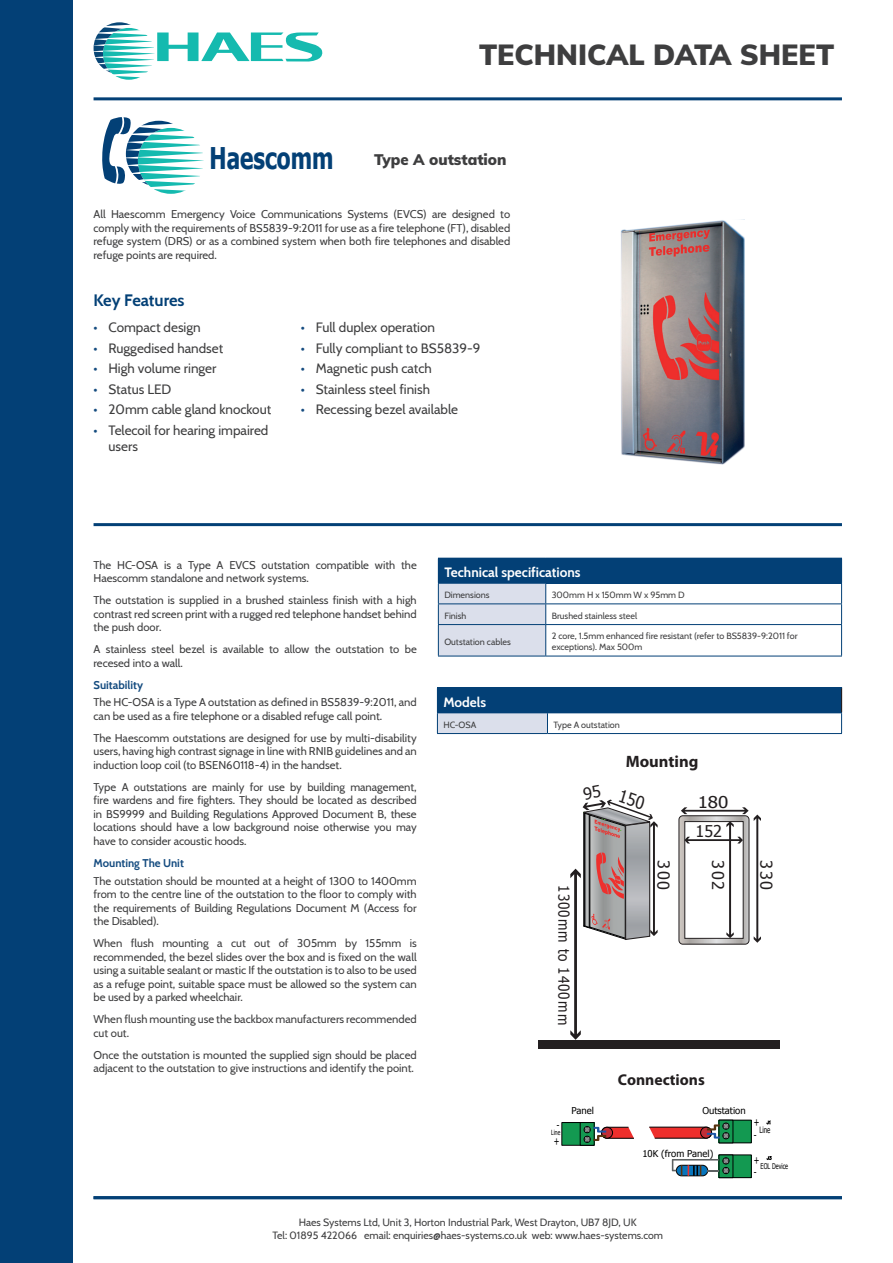
<style>
.page{position:relative;width:893px;height:1263px;background:#fff}
.page>*{position:absolute;margin:0;border:0;box-sizing:border-box;transform-origin:0 0}
.t1{font:700 29.85px "Tahoma";color:#034076;scale:.75 1}
.t2{font:900 28.5px "Muli";color:#3e3e3f}
.Specification_Header{font:700 16.5px "Cabin";letter-spacing:-.005em;color:#034076}
.t3{font:700 16.5px "Myriad Pro";color:#231f20}
.t4{font:16.2px "Tahoma";letter-spacing:.095em;color:#231f20}
.t5{font:16.2px "Tahoma";letter-spacing:.095em;color:#231f20;scale:1.16 1}
.t6{font:700 15.6px "Myriad Pro";color:#231f20}
.Product_Description{font:900 15px "Muli";color:#3e3e3f}
.t7{font:15px "Tahoma";color:#231f20;scale:.9 1}
.t8{font:13.5px/16.2px "Cabin";color:#3e3e3f}
.Table_Header{font:700 13.5px "Cabin";color:#fff}
.t9{font:11.25px/13.5px "Cabin";color:#3e3e3f;text-align:justify}
.t10{font:700 11.25px "Cabin";color:#154c80}
.t11{font:11.1px/12.1px "Tahoma";color:#000001;scale:.7 1}
.t12{font:10.5px/12.6px "Cabin";color:#3e3e3f;text-align:center}
.t13{font:9.45px "Tahoma";color:#000001}
.Table_text{font:9px/10.8px "Cabin";color:#3e3e3f}
.t14{font:8.7px "Tahoma";color:#000001;scale:.7 1}
.t15{font:7.95px "Tahoma";color:#000001;scale:.7 1}
.t16{font:7.05px "Tahoma";color:#000001;scale:.7 1}
.s1{color:#154c80}
</style>
<div class="page">
<div style="left:0;top:0;width:72px;height:1263px;background:#034076"></div>
<hr style="left:94px;top:97px;width:748px;height:3px;background:#034076">
<svg style="left:94px;top:22px;width:229px;height:58px"></svg>
<svg style="left:102px;top:117px;width:102px;height:77px"></svg>
<img style="left:621px;top:220px;width:124px;height:244px">
<hr style="left:94px;top:523px;width:748px;height:3px;background:#034076">
<hr style="left:94px;top:1196px;width:748px;height:3px;background:#034076">
<div style="left:437px;top:688px;width:405px;height:25px;background:#034076"></div>
<div style="left:437px;top:713px;width:110px;height:20px;background:#dbdfeb"></div>
<hr style="left:437px;top:687px;width:110px;height:1px;background:#034076">
<hr style="left:547px;top:687px;width:295px;height:1px;background:#034076">
<svg style="left:437px;top:713px;width:1px;height:20px"></svg>
<svg style="left:547px;top:713px;width:1px;height:20px"></svg>
<svg style="left:841px;top:688px;width:1px;height:45px"></svg>
<hr style="left:437px;top:733px;width:110px;height:1px;background:#034076">
<hr style="left:547px;top:733px;width:295px;height:1px;background:#034076">
<div style="left:438px;top:558px;width:404px;height:25px;background:#034076"></div>
<hr style="left:546px;top:583px;width:296px;height:1px;background:#034076">
<hr style="left:546px;top:603px;width:296px;height:1px;background:#034076">
<svg style="left:438px;top:583px;width:108px;height:73px;background:#d2d8e6"></svg>
<svg style="left:841px;top:584px;width:1px;height:40px"></svg>
<hr style="left:438px;top:624px;width:108px;height:1px;background:#034076">
<hr style="left:438px;top:625px;width:1px;height:31px;background:#034076">
<hr style="left:546px;top:624px;width:296px;height:1px;background:#034076">
<hr style="left:545px;top:625px;width:1px;height:31px;background:#034076">
<hr style="left:841px;top:625px;width:1px;height:31px;background:#034076">
<hr style="left:438px;top:656px;width:108px;height:1px;background:#034076">
<hr style="left:546px;top:656px;width:296px;height:1px;background:#034076">
<svg style="left:766px;top:1120px;width:5px;height:5px"></svg>
<svg style="left:766px;top:1156px;width:6px;height:4px"></svg>
<div style="left:719px;top:1120px;width:32px;height:23px;background:#139951"></div>
<div style="left:719px;top:1120px;width:32px;height:23px;border:1px solid #000001"></div>
<div style="left:719px;top:1120px;width:14px;height:23px;border:1px solid #000001"></div>
<div style="left:719px;top:1155px;width:32px;height:23px;background:#139951"></div>
<div style="left:719px;top:1155px;width:32px;height:23px;border:1px solid #000001"></div>
<div style="left:719px;top:1155px;width:14px;height:23px;border:1px solid #000001"></div>
<svg style="left:672px;top:1157px;width:58px;height:19px"></svg>
<svg style="left:649px;top:1122px;width:81px;height:17px"></svg>
<div style="left:562px;top:1122px;width:32px;height:23px;background:#139951"></div>
<div style="left:562px;top:1122px;width:32px;height:23px;border:1px solid #000001"></div>
<div style="left:580px;top:1122px;width:14px;height:23px;border:1px solid #000001"></div>
<svg style="left:583px;top:1126px;width:51px;height:17px"></svg>
<div style="left:539px;top:1040px;width:241px;height:9px;background:#231f20"></div>
<svg style="left:678px;top:807px;width:83px;height:138px"></svg>
<svg style="left:570px;top:799px;width:88px;height:241px"></svg>
<p class="t1" style="left:210px;top:137px;width:167px">Haescomm</p>
<h2 class="t2" style="left:479px;top:34px;width:357px">TECHNICAL DATA SHEET</h2>
<p class="Product_Description" style="left:374px;top:148px;width:134px">Type A outstation</p>
<p class="t9" style="left:94px;top:207px;width:418px">All Haescomm Emergency Voice Communications Systems (EVCS) are designed to comply with the requirements of BS5839-9:2011 for use as a fire telephone (FT), disabled refuge system (DRS) or as a combined system when both fire telephones and disabled refuge points are required.</p>
<p class="Specification_Header" style="left:94px;top:287px;width:92px">Key Features</p>
<p class="t8" style="left:94px;top:319px;width:109px"><span class="s1">•</span> Compact design</p>
<p class="t8" style="left:94px;top:339px;width:131px"><span class="s1">•</span> Ruggedised handset</p>
<p class="t8" style="left:94px;top:360px;width:124px"><span class="s1">•</span> High volume ringer</p>
<p class="t8" style="left:94px;top:380px;width:79px"><span class="s1">•</span> Status LED</p>
<p class="t8" style="left:94px;top:400px;width:179px"><span class="s1">•</span> 20mm cable gland knockout</p>
<p class="t8" style="left:109px;top:421px;width:161px;text-indent:-15px"><span class="s1">•</span> Telecoil for hearing impaired users</p>
<p class="t8" style="left:301px;top:319px;width:136px"><span class="s1">•</span> Full duplex operation</p>
<p class="t8" style="left:301px;top:339px;width:181px"><span class="s1">•</span> Fully compliant to BS5839-9</p>
<p class="t8" style="left:301px;top:360px;width:133px"><span class="s1">•</span> Magnetic push catch</p>
<p class="t8" style="left:301px;top:380px;width:131px"><span class="s1">•</span> Stainless steel finish</p>
<p class="t8" style="left:301px;top:400px;width:159px"><span class="s1">•</span> Recessing bezel available</p>
<p class="t9" style="left:94px;top:557px;width:325px">The HC-OSA is a Type A EVCS outstation compatible with the<br>Haescomm standalone and network systems.</p>
<p class="t9" style="left:94px;top:593px;width:325px">The outstation is supplied in a brushed stainless finish with a high contrast red screen print with a rugged red telephone handset behind the push door.</p>
<p class="t9" style="left:94px;top:642px;width:325px">A stainless steel bezel is available to allow the outstation to be recesed into a wall.</p>
<p class="t10" style="left:94px;top:676px;width:51px">Suitability</p>
<p class="t9" style="left:94px;top:695px;width:325px">The HC-OSA is a Type A outstation as defined in BS5839-9:2011, and can be used as a fire telephone or a disabled refuge call point.</p>
<p class="t9" style="left:94px;top:730px;width:325px">The Haescomm outstations are designed for use by multi-disability users, having high contrast signage in line with RNIB guidelines and an induction loop coil (to BSEN60118-4) in the handset.</p>
<p class="t9" style="left:94px;top:779px;width:325px">Type A outstations are mainly for use by building management, fire wardens and fire fighters. They should be located as described in BS9999 and Building Regulations Approved Document B, these locations should have a low background noise otherwise you may have to consider acoustic hoods.</p>
<p class="t10" style="left:94px;top:854px;width:92px">Mounting The Unit</p>
<p class="t9" style="left:94px;top:873px;width:325px">The outstation should be mounted at a height of 1300 to 1400mm from to the centre line of the outstation to the floor to comply with the requirements of Building Regulations Document M (Access for the Disabled).</p>
<p class="t9" style="left:94px;top:936px;width:325px">When flush mounting a cut out of 305mm by 155mm is recommended, the bezel slides over the box and is fixed on the wall using a suitable sealant or mastic If the outstation is to also to be used as a refuge point, suitable space must be allowed so the system can be used by a parked wheelchair.</p>
<p class="t9" style="left:94px;top:1012px;width:325px">When flush mounting use the backbox manufacturers recommended cut out.</p>
<p class="t9" style="left:94px;top:1047px;width:325px">Once the outstation is mounted the supplied sign should be placed adjacent to the outstation to give instructions and identify the point.</p>
<p class="Table_Header" style="left:444px;top:562px;width:138px">Technical specifications</p>
<p class="Table_text" style="left:444px;top:589px;width:47px">Dimensions</p>
<p class="Table_text" style="left:552px;top:589px;width:134px">300mm H x 150mm W x 95mm D</p>
<p class="Table_text" style="left:444px;top:609px;width:24px">Finish</p>
<p class="Table_text" style="left:552px;top:609px;width:87px">Brushed stainless steel</p>
<p class="Table_text" style="left:444px;top:635px;width:68px">Outstation cables</p>
<p class="Table_text" style="left:552px;top:630px;width:247px">2 core, 1.5mm enhanced fire resistant (refer to BS5839-9:2011 for exceptions). Max 500m</p>
<p class="Table_Header" style="left:443px;top:691px;width:44px">Models</p>
<p class="Table_text" style="left:443px;top:718px;width:34px">HC-OSA</p>
<p class="Table_text" style="left:553px;top:718px;width:68px">Type A outstation</p>
<p class="t3" style="left:626px;top:751px;width:74px">Mounting</p>
<p class="t5" style="left:698px;top:791px;width:28px">180</p>
<p class="t7" style="left:574px;top:885px;width:157px;rotate:90deg">m0031 m o t m0041 m</p>
<p class="t4" style="left:696px;top:820px;width:28px">152</p>
<p class="t4" style="left:674px;top:860px;width:31px;rotate:90deg">300</p>
<p class="t4" style="left:777px;top:860px;width:31px;rotate:90deg">330</p>
<p class="t4" style="left:729px;top:860px;width:31px;rotate:90deg">302</p>
<p class="t6" style="left:618px;top:1069px;width:89px">Connections</p>
<p class="t13" style="left:572px;top:1104px;width:24px">Panel</p>
<p class="t13" style="left:702px;top:1104px;width:45px">Outstation</p>
<p class="t13" style="left:642px;top:1147px;width:72px">10K (from Panel)</p>
<p class="t11" style="left:754px;top:1116px;width:10px">+ -</p>
<p class="t11" style="left:754px;top:1153px;width:10px">+ -</p>
<p class="t11" style="left:559px;top:1150px;width:10px;line-height:15.3px;rotate:-180deg">+ -</p>
<p class="t16" style="left:551px;top:1127px;width:14px">Line</p>
<p class="t14" style="left:759px;top:1124px;width:17px">Line</p>
<p class="t15" style="left:761px;top:1161px;width:41px">EOL Device</p>
<p class="t12" style="left:272px;top:1215px;width:392px">Haes Systems Ltd, Unit 3, Horton Industrial Park, West Drayton, UB7 8JD, UK<br>Tel: 01895 422066 email: enquiries@haes-systems.co.uk web: www.haes-systems.com</p>
</div>
